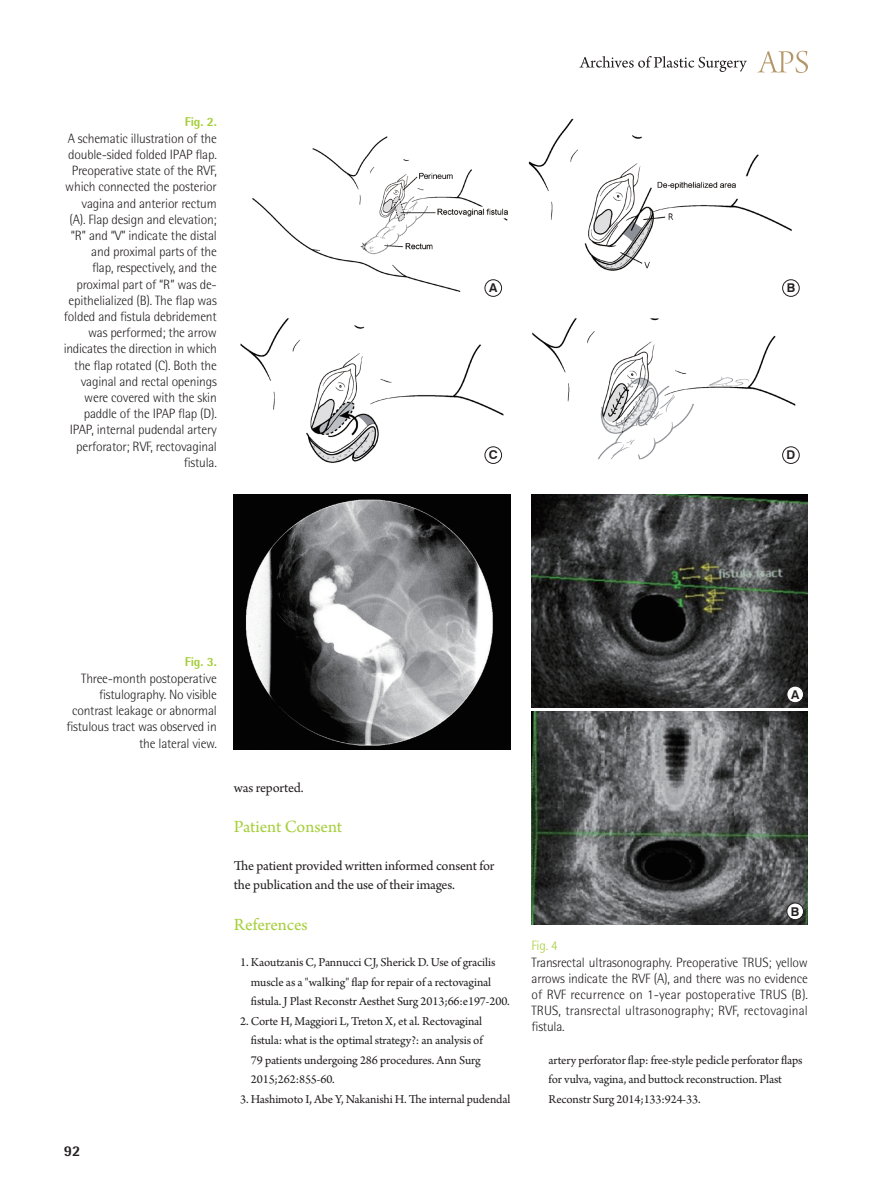
<style>
.page{position:relative;width:893px;height:1191px;background:#fff}
.page>*{position:absolute;margin:0;border:0;box-sizing:border-box;transform-origin:0 0}
.대제목{font:18px "Arno Pro";letter-spacing:-.005em;color:#a6ce39}
.t1{font:800 15px "Rotis Semi Sans Std";color:#231f20}
.본문_0{font:14.25px/19.5px "Arno Pro";letter-spacing:-.01em;color:#231f20}
.표_그림_설명{font:300 13.5px/16.2px "Rotis Semi Sans Std";letter-spacing:-.015em;color:#231f20;text-align:right}
.참고문헌_1{font:12.75px/19.5px "Arno Pro";letter-spacing:-.01em;color:#231f20}
.표_그림_설명-2{font:800 12.75px "Rotis Semi Sans Std";letter-spacing:-.015em;color:#a6ce39}
.t2{font:700 12.15px "Swiss 721 BT";color:#231f20}
.s1{color:#a6ce39}
</style>
<div class="page">
<svg style="left:757px;top:51px;width:51px;height:22px"></svg>
<svg style="left:579px;top:56px;width:168px;height:16px"></svg>
<img style="left:240px;top:118px;width:560px;height:346px">
<img style="left:234px;top:494px;width:276px;height:255px">
<img style="left:531px;top:494px;width:277px;height:213px">
<img style="left:531px;top:711px;width:277px;height:213px">
<div style="left:787px;top:686px;width:16px;height:16px;background:#fff;border-radius:50%"></div>
<div style="left:787px;top:686px;width:17px;height:17px;border:1px solid #231f20;border-radius:50%"></div>
<div style="left:787px;top:903px;width:16px;height:16px;background:#fff;border-radius:50%"></div>
<div style="left:787px;top:903px;width:17px;height:17px;border:1px solid #231f20;border-radius:50%"></div>
<div style="left:485px;top:280px;width:17px;height:16px;background:#fff;border-radius:50%"></div>
<div style="left:485px;top:279px;width:17px;height:17px;border:1px solid #231f20;border-radius:50%"></div>
<div style="left:485px;top:447px;width:17px;height:16px;background:#fff;border-radius:50%"></div>
<div style="left:485px;top:446px;width:17px;height:17px;border:1px solid #231f20;border-radius:50%"></div>
<div style="left:783px;top:280px;width:16px;height:16px;background:#fff;border-radius:50%"></div>
<div style="left:782px;top:279px;width:17px;height:17px;border:1px solid #231f20;border-radius:50%"></div>
<div style="left:783px;top:447px;width:16px;height:16px;background:#fff;border-radius:50%"></div>
<div style="left:782px;top:446px;width:17px;height:17px;border:1px solid #231f20;border-radius:50%"></div>
<p class="표_그림_설명-2" style="left:185px;top:114px;width:33px">Fig. 2.</p>
<p class="표_그림_설명" style="left:64px;top:130px;width:155px">A schematic illustration of the double-sided folded IPAP flap.<br>Preoperative state of the RVF, which connected the posterior vagina and anterior rectum (A). Flap design and elevation; “R” and “V” indicate the distal and proximal parts of the<br>flap, respectively, and the proximal part of “R” was de&shy;epithelialized (B). The flap was folded and fistula debridement was performed; the arrow indicates the direction in which the flap rotated (C). Both the vaginal and rectal openings were covered with the skin paddle of the IPAP flap (D).<br>IPAP, internal pudendal artery perforator; RVF, rectovaginal fistula.</p>
<p class="t2" style="left:489px;top:281px;width:10px">A</p>
<p class="t2" style="left:489px;top:448px;width:10px">C</p>
<p class="t2" style="left:787px;top:281px;width:10px">B</p>
<p class="t2" style="left:786px;top:448px;width:10px">D</p>
<p class="표_그림_설명-2" style="left:185px;top:653px;width:33px">Fig. 3.</p>
<p class="표_그림_설명" style="left:66px;top:670px;width:152px">Three-month postoperative fistulography. No visible contrast leakage or abnormal fistulous tract was observed in the lateral view.</p>
<p class="t1" style="left:64px;top:1141px;width:18px">92</p>
<p class="본문_0" style="left:234px;top:778px;width:71px">was reported.</p>
<p class="대제목" style="left:234px;top:816px;width:110px">Patient Consent</p>
<p class="본문_0" style="left:234px;top:856px;width:262px">The patient provided written informed consent for the publication and the use of their images.</p>
<p class="대제목" style="left:234px;top:914px;width:75px">References</p>
<p class="참고문헌_1" style="left:251px;top:953px;width:260px;text-indent:-11px">1. Kaoutzanis C, Pannucci CJ, Sherick D. Use of gracilis muscle as a "walking" flap for repair of a rectovaginal fistula. J Plast Reconstr Aesthet Surg 2013;66:e197-200.</p>
<p class="참고문헌_1" style="left:251px;top:1011px;width:233px;text-indent:-11px">2. Corte H, Maggiori L, Treton X, et al. Rectovaginal fistula: what is the optimal strategy?: an analysis of 79 patients undergoing 286 procedures. Ann Surg 2015;262:855-60.</p>
<p class="참고문헌_1" style="left:240px;top:1089px;width:272px">3. Hashimoto I, Abe Y, Nakanishi H. The internal pudendal</p>
<p class="t2" style="left:791px;top:687px;width:10px">A</p>
<p class="t2" style="left:791px;top:904px;width:10px">B</p>
<p class="표_그림_설명" style="left:531px;top:937px;width:278px;text-align:left"><span class="s1">Fig. 4<br></span>Transrectal ultrasonography. Preoperative TRUS; yellow arrows indicate the RVF (A), and there was no evidence of RVF recurrence on 1-year postoperative TRUS (B).<br>TRUS, transrectal ultrasonography; RVF, rectovaginal fistula.</p>
<p class="참고문헌_1" style="left:549px;top:1050px;width:256px">artery perforator flap: free-style pedicle perforator flaps for vulva, vagina, and buttock reconstruction. Plast<br>Reconstr Surg 2014;133:924-33.</p>
</div>
